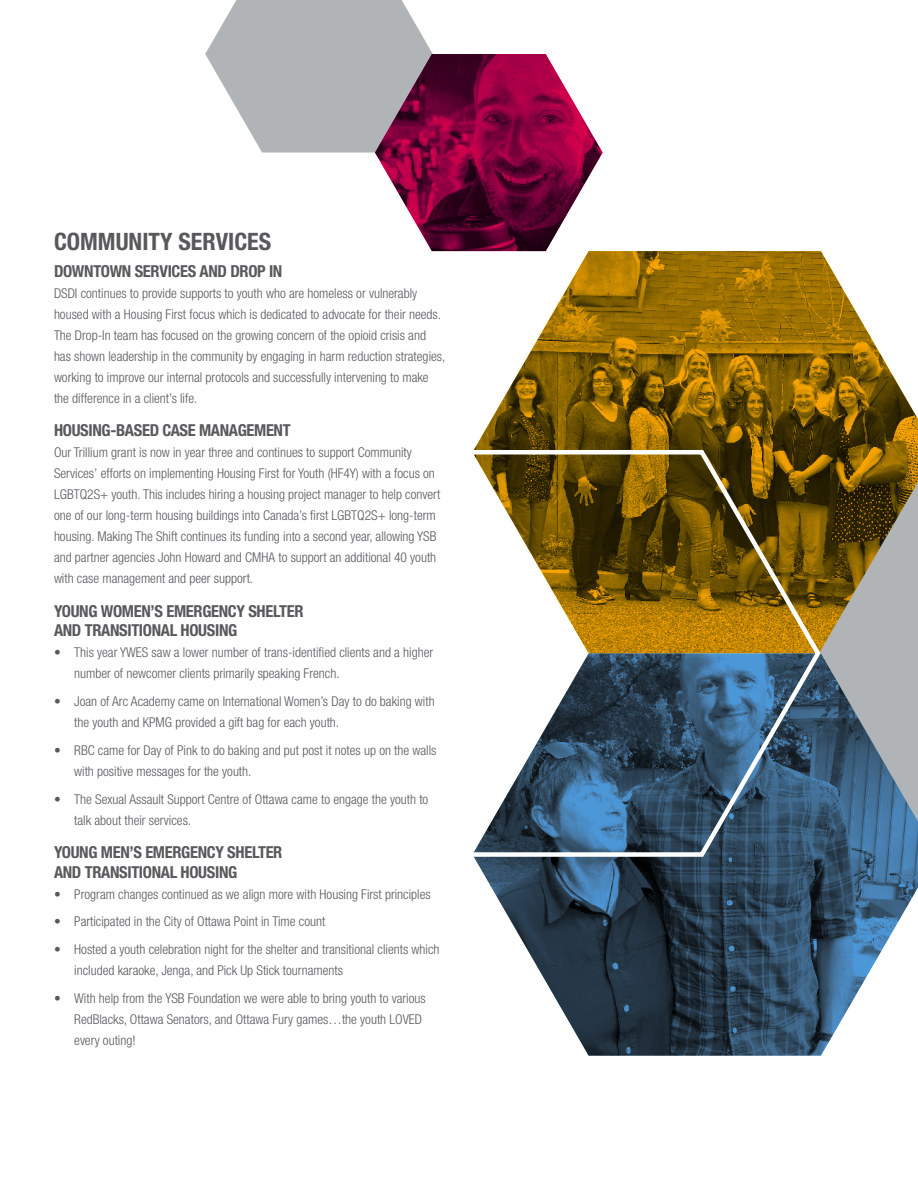
<style>
.page{position:relative;width:918px;height:1188px;background:#fff}
.page>*{position:absolute;margin:0;border:0;box-sizing:border-box;transform-origin:0 0}
.t1{font:700 condensed 24px "Helvetica Neue";color:#58595b}
.t2{font:700 condensed 16.5px/19.8px "Helvetica Neue";letter-spacing:-.02em;color:#58595b}
.t3{font:300 condensed 13.5px/21px "Helvetica Neue";color:#58595b}
</style>
<div class="page">
<img style="left:472px;top:251px;width:446px;height:231px">
<svg style="left:823px;top:482px;width:95px;height:171px;background:#847b5e"></svg>
<svg style="left:475px;top:653px;width:443px;height:403px"></svg>
<svg style="left:205px;top:0;width:228px;height:153px"></svg>
<svg style="left:472px;top:446px;width:351px;height:413px"></svg>
<img style="left:375px;top:54px;width:228px;height:197px">
<h1 class="t1" style="left:54px;top:227px;width:219px">COMMUNITY SERVICES</h1>
<p class="t2" style="left:54px;top:261px;width:230px">DOWNTOWN SERVICES AND DROP IN</p>
<p class="t3" style="left:54px;top:283px;width:393px">DSDI continues to provide supports to youth who are homeless or vulnerably housed with a Housing First focus which is dedicated to advocate for their needs.<br>The Drop-In team has focused on the growing concern of the opioid crisis and has shown leadership in the community by engaging in harm reduction strategies, working to improve our internal protocols and successfully intervening to make the difference in a client’s life.</p>
<p class="t2" style="left:54px;top:420px;width:238px">HOUSING-BASED CASE MANAGEMENT</p>
<p class="t3" style="left:54px;top:442px;width:388px">Our Trillium grant is now in year three and continues to support Community Services’ efforts on implementing Housing First for Youth (HF4Y) with a focus on LGBTQ2S+ youth. This includes hiring a housing project manager to help convert one of our long-term housing buildings into Canada’s first LGBTQ2S+ long-term housing. Making The Shift continues its funding into a second year, allowing YSB and partner agencies John Howard and CMHA to support an additional 40 youth with case management and peer support.</p>
<p class="t2" style="left:54px;top:601px;width:251px">YOUNG WOMEN’S EMERGENCY SHELTER<br>AND TRANSITIONAL HOUSING</p>
<p class="t3" style="left:74px;top:642px;width:360px;text-indent:-20px">• This year YWES saw a lower number of trans-identified clients and a higher number of newcomer clients primarily speaking French.</p>
<p class="t3" style="left:74px;top:691px;width:362px;text-indent:-20px">• Joan of Arc Academy came on International Women’s Day to do baking with the youth and KPMG provided a gift bag for each youth.</p>
<p class="t3" style="left:74px;top:739px;width:364px;text-indent:-20px">• RBC came for Day of Pink to do baking and put post it notes up on the walls with positive messages for the youth.</p>
<p class="t3" style="left:74px;top:788px;width:356px;text-indent:-20px">• The Sexual Assault Support Centre of Ottawa came to engage the youth to talk about their services.</p>
<p class="t2" style="left:54px;top:842px;width:230px">YOUNG MEN’S EMERGENCY SHELTER<br>AND TRANSITIONAL HOUSING</p>
<p class="t3" style="left:54px;top:883px;width:378px">• Program changes continued as we align more with Housing First principles</p>
<p class="t3" style="left:54px;top:911px;width:273px">• Participated in the City of Ottawa Point in Time count</p>
<p class="t3" style="left:74px;top:939px;width:367px;text-indent:-20px">• Hosted a youth celebration night for the shelter and transitional clients which included karaoke, Jenga, and Pick Up Stick tournaments</p>
<p class="t3" style="left:74px;top:988px;width:353px;text-indent:-20px">• With help from the YSB Foundation we were able to bring youth to various<br>RedBlacks, Ottawa Senators, and Ottawa Fury games…the youth LOVED every outing!</p>
</div>
